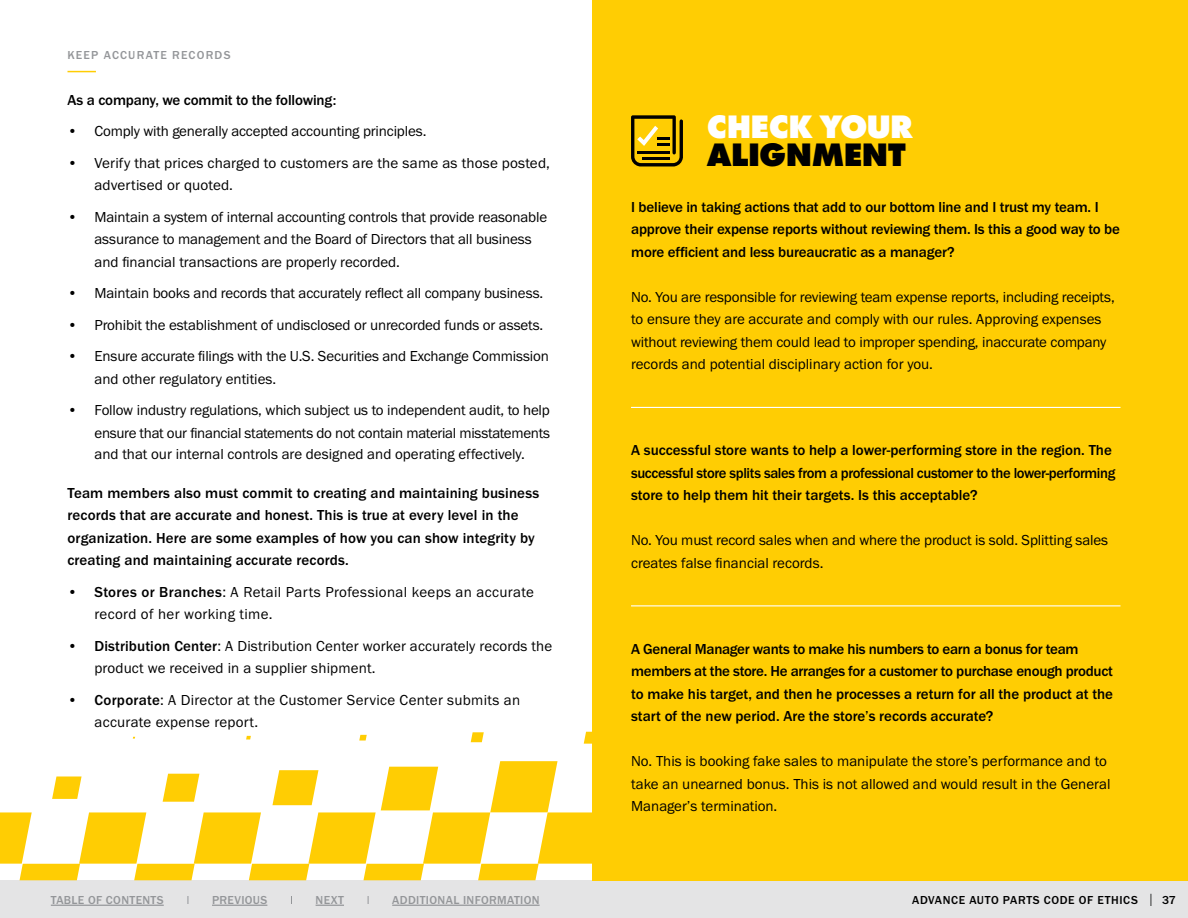
<style>
.page{position:relative;width:1188px;height:918px;background:#fff}
.page>*{position:absolute;margin:0;border:0;box-sizing:border-box;transform-origin:0 0}
.t1{font:800 33.75px "Futura PT";letter-spacing:-.04em;color:#fff}
.t2{font:800 33.75px "Futura PT";letter-spacing:-.03em;color:#000}
.t3{font:15px/22.5px "Franklin Gothic URW Boo";letter-spacing:-.01em;color:#000}
.t4{font:500 15px/22.5px "Franklin Gothic URW";letter-spacing:-.01em;color:#000}
.t5{font:500 15px/22.5px "Franklin Gothic URW";letter-spacing:.01em;color:#000}
.t6{font:15px/22.5px "Franklin Gothic URW Boo";letter-spacing:.01em;color:#000}
.t7{font:15px/22.5px "Franklin Gothic URW Boo";letter-spacing:.025em;color:#000}
.t8{font:15px/22.5px "Franklin Gothic URW Boo";letter-spacing:.02em;color:#000}
.t9{font:500 12px "Franklin Gothic URW";letter-spacing:.03em;color:#949699}
.t10{font:500 12px "Franklin Gothic URW";letter-spacing:.05em;color:#000}
.t11{font:500 12px "Franklin Gothic URW";letter-spacing:.1em;color:#949699}
.s1{font-family:"Franklin Gothic URW";font-weight:500}
.s2{font-family:"Courier";font-weight:400;color:#000101}
</style>
<div class="page">
<div style="left:0;top:880px;width:1188px;height:38px;background:#e4e4e5"></div>
<hr style="left:212px;top:905px;width:55px;height:1px;background:#949699">
<svg style="left:316px;top:905px;width:28px;height:1px"></svg>
<hr style="left:51px;top:905px;width:113px;height:1px;background:#949699">
<hr style="left:392px;top:905px;width:148px;height:1px;background:#949699">
<div style="left:592px;top:0;width:596px;height:880px;background:#ffcd03"></div>
<svg style="left:359px;top:735px;width:8px;height:6px"></svg>
<svg style="left:246px;top:736px;width:5px;height:4px"></svg>
<svg style="left:0;top:761px;width:592px;height:119px"></svg>
<svg style="left:471px;top:732px;width:13px;height:10px"></svg>
<svg style="left:584px;top:732px;width:8px;height:12px"></svg>
<hr style="left:631px;top:407px;width:489px;height:1px;background:#fff">
<hr style="left:631px;top:605px;width:489px;height:1px;background:#fff">
<svg style="left:68px;top:71px;width:28px;height:1px"></svg>
<svg style="left:631px;top:115px;width:52px;height:51px"></svg>
<p class="t11" style="left:68px;top:48px;width:165px">KEEP ACCURATE RECORDS</p>
<p class="t4" style="left:68px;top:88px;width:270px">As a company, we commit to the following:</p>
<p class="t3" style="left:68px;top:119px;width:361px">• Comply with generally accepted accounting principles.</p>
<p class="t6" style="left:94px;top:151px;width:457px;text-indent:-27px">• Verify that prices charged to customers are the same as those posted, advertised or quoted.</p>
<p class="t3" style="left:94px;top:205px;width:454px;text-indent:-27px">• Maintain a system of internal accounting controls that provide reasonable assurance to management and the Board of Directors that all business and financial transactions are properly recorded.</p>
<p class="t3" style="left:68px;top:281px;width:477px">• Maintain books and records that accurately reflect all company business.</p>
<p class="t3" style="left:68px;top:313px;width:477px">• Prohibit the establishment of undisclosed or unrecorded funds or assets.</p>
<p class="t3" style="left:94px;top:344px;width:456px;text-indent:-27px">• Ensure accurate filings with the U.S. Securities and Exchange Commission and other regulatory entities.</p>
<p class="t3" style="left:68px;top:398px;width:484px;text-align:right">• Follow industry regulations, which subject us to independent audit, to help ensure that our financial statements do not contain material misstatements</p>
<p class="t3" style="left:94px;top:442px;width:432px">and that our internal controls are designed and operating effectively.</p>
<p class="t5" style="left:68px;top:481px;width:473px">Team members also must commit to creating and maintaining business records that are accurate and honest. This is true at every level in the organization. Here are some examples of how you can show integrity by creating and maintaining accurate records.</p>
<p class="t7" style="left:94px;top:580px;width:441px;text-indent:-27px">• <span class="s1">Stores or Branches</span>: A Retail Parts Professional keeps an accurate record of her working time.</p>
<p class="t6" style="left:94px;top:634px;width:459px;text-indent:-27px">• <span class="s1">Distribution Center</span>: A Distribution Center worker accurately records the product we received in a supplier shipment.</p>
<p class="t8" style="left:94px;top:688px;width:427px;text-indent:-27px">• <span class="s1">Corporate</span>: A Director at the Customer Service Center submits an accurate expense report.</p>
<h1 class="t1" style="left:707px;top:105px;width:208px">CHECK YOUR</h1>
<h1 class="t2" style="left:707px;top:134px;width:200px">ALIGNMENT</h1>
<p class="t4" style="left:631px;top:195px;width:490px">I believe in taking actions that add to our bottom line and I trust my team. I approve their expense reports without reviewing them. Is this a good way to be more efficient and less bureaucratic as a manager?</p>
<p class="t3" style="left:631px;top:285px;width:485px">No. You are responsible for reviewing team expense reports, including receipts, to ensure they are accurate and comply with our rules. Approving expenses without reviewing them could lead to improper spending, inaccurate company records and potential disciplinary action for you.</p>
<p class="t4" style="left:631px;top:439px;width:486px">A successful store wants to help a lower-performing store in the region. The successful store splits sales from a professional customer to the lower-performing store to help them hit their targets. Is this acceptable?</p>
<p class="t3" style="left:631px;top:529px;width:479px">No. You must record sales when and where the product is sold. Splitting sales creates false financial records.</p>
<p class="t4" style="left:631px;top:637px;width:483px">A General Manager wants to make his numbers to earn a bonus for team members at the store. He arranges for a customer to purchase enough product to make his target, and then he processes a return for all the product at the start of the new period. Are the store’s records accurate?</p>
<p class="t3" style="left:631px;top:750px;width:481px">No. This is booking fake sales to manipulate the store’s performance and to take an unearned bonus. This is not allowed and would result in the General<br>Manager’s termination.</p>
<p class="t9" style="left:51px;top:893px;width:114px">TABLE OF CONTENTS</p>
<p class="t9" style="left:212px;top:893px;width:57px">PREVIOUS</p>
<p class="t9" style="left:316px;top:893px;width:30px">NEXT</p>
<p class="t9" style="left:392px;top:893px;width:149px">ADDITIONAL INFORMATION</p>
<p class="t10" style="left:912px;top:893px;width:265px">ADVANCE AUTO PARTS CODE OF ETHICS <span class="s2">|</span> 37</p>
</div>
